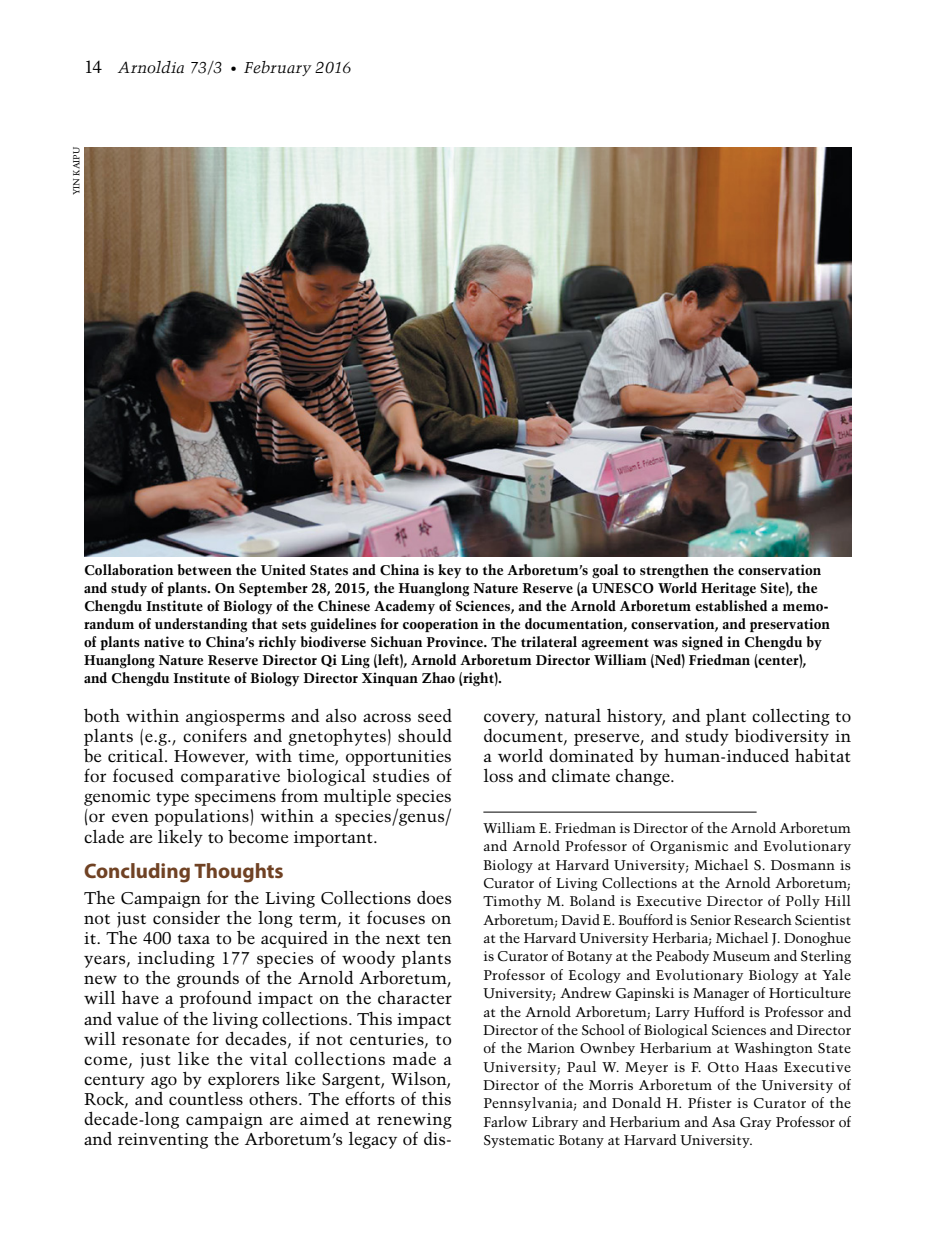
<style>
.page{position:relative;width:930px;height:1260px;background:#fff}
.page>*{position:absolute;margin:0;border:0;box-sizing:border-box;transform-origin:0 0}
.t1{font:700 21px "Myriad Pro";color:#704224}
.t2{font:16.97px/20.1px "Trump Mediaeval";color:#000;text-align:justify}
.t3{font:italic 15.75px "Trump Mediaeval";letter-spacing:.005em;color:#000}
.t4{font:14px/18.4px "Trump Mediaeval";color:#000;text-align:justify}
.t5{font:700 14px/18px "Trump Mediaeval";color:#000}
.t6{font:8.75px "Trump Mediaeval";color:#000}
.s1{font-style:normal;font-size:17.5px}
.s2{font-size:12.25px}
</style>
<div class="page">
<hr style="left:483px;top:812px;width:273px;height:1px;background:#000">
<img style="left:84px;top:147px;width:766px;height:409px">
<p class="t3" style="left:84px;top:58px;width:268px"><span class="s1">14</span> Arnoldia 73/3 <span class="s2">•</span> February 2016</p>
<p class="t6" style="left:71px;top:195px;width:50px;rotate:-90deg">YIN KAIPU</p>
<p class="t5" style="left:84px;top:560px;width:747px">Collaboration between the United States and China is key to the Arboretum’s goal to strengthen the conservation and study of plants. On September 28, 2015, the Huanglong Nature Reserve (a UNESCO World Heritage Site), the Chengdu Institute of Biology of the Chinese Academy of Sciences, and the Arnold Arboretum established a memo&shy;randum of understanding that sets guidelines for cooperation in the documentation, conservation, and preservation of plants native to China’s richly biodiverse Sichuan Province. The trilateral agreement was signed in Chengdu by Huanglong Nature Reserve Director Qi Ling (left), Arnold Arboretum Director William (Ned) Friedman (center), and Chengdu Institute of Biology Director Xinquan Zhao (right).</p>
<p class="t2" style="left:84px;top:706px;width:369px">both within angiosperms and also across seed plants (e.g., conifers and gnetophytes) should be critical. However, with time, opportunities for focused comparative biological studies of genomic type specimens from multiple species (or even populations) within a species/genus/ clade are likely to become important.</p>
<p class="t1" style="left:84px;top:858px;width:201px">Concluding Thoughts</p>
<p class="t2" style="left:84px;top:888px;width:369px">The Campaign for the Living Collections does not just consider the long term, it focuses on it. The 400 taxa to be acquired in the next ten years, including 177 species of woody plants new to the grounds of the Arnold Arboretum, will have a profound impact on the character and value of the living collections. This impact will resonate for decades, if not centuries, to come, just like the vital collections made a century ago by explorers like Sargent, Wilson, Rock, and countless others. The efforts of this decade-long campaign are aimed at renewing and reinventing the Arboretum’s legacy of dis-</p>
<p class="t2" style="left:483px;top:706px;width:369px">covery, natural history, and plant collecting to document, preserve, and study biodiversity in a world dominated by human-induced habitat loss and climate change.</p>
<p class="t4" style="left:483px;top:819px;width:369px">William E. Friedman is Director of the Arnold Arboretum and Arnold Professor of Organismic and Evolutionary Biology at Harvard University; Michael S. Dosmann is Curator of Living Collections at the Arnold Arboretum; Timothy M. Boland is Executive Director of Polly Hill Arboretum; David E. Boufford is Senior Research Scientist at the Harvard University Herbaria; Michael J. Donoghue is Curator of Botany at the Peabody Museum and Sterling Professor of Ecology and Evolutionary Biology at Yale University; Andrew Gapinski is Manager of Horticulture at the Arnold Arboretum; Larry Hufford is Professor and Director of the School of Biological Sciences and Director of the Marion Ownbey Herbarium at Washington State University; Paul W. Meyer is F. Otto Haas Executive Director of the Morris Arboretum of the University of Pennsylvania; and Donald H. Pfister is Curator of the Farlow Library and Herbarium and Asa Gray Professor of Systematic Botany at Harvard University.</p>
</div>
